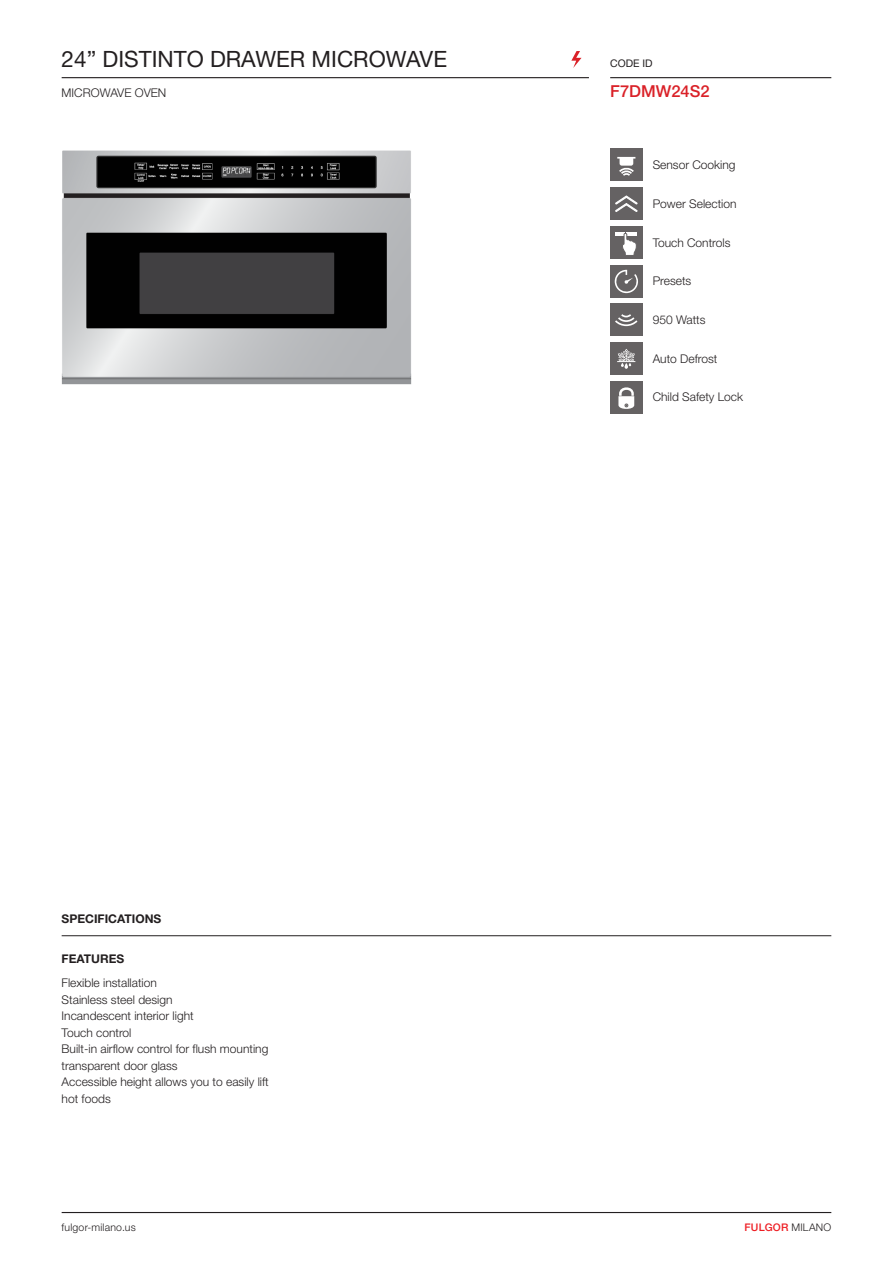
<style>
.page{position:relative;width:893px;height:1263px;background:#fff}
.page>*{position:absolute;margin:0;border:0;box-sizing:border-box;transform-origin:0 0}
.Nome_prodotto_2018{font:22.5px "Helvetica Neue LT Std";color:#231f20}
.Code_id_2018{font:500 16.5px "Helvetica Neue LT Std";color:#da2128}
.Testo_descrizioni_20{font:300 12px "Helvetica Neue LT Std";color:#231f20}
.Descrizione_icone_20{font:300 12px "Helvetica Neue LT Std";color:#231f20}
.Titoletti_2018{font:700 12px "Helvetica Neue LT Std";color:#231f20}
.Descrizione_sotto_il{font:300 12px "Helvetica Neue LT Std";color:#231f20}
.t1{font:300 10.5px "Helvetica Neue LT Std";letter-spacing:.02em;color:#231f20}
.t2{font:500 10.5px "Helvetica Neue LT Std";letter-spacing:.02em;color:#ee1d23}
.Code_id__dicitura_so{font:10.5px "Helvetica Neue LT Std";color:#231f20}
.t3{font:300 6.9px "Helvetica Neue LT Std";color:#231f20}
.s1{font-weight:300;color:#231f20}
</style>
<div class="page">
<hr style="left:62px;top:77px;width:527px;height:1px;background:#231f20">
<hr style="left:610px;top:77px;width:221px;height:1px;background:#231f20">
<hr style="left:62px;top:935px;width:769px;height:1px;background:#231f20">
<svg style="left:571px;top:51px;width:10px;height:17px"></svg>
<img style="left:62px;top:150px;width:350px;height:235px">
<div style="left:610px;top:304px;width:32px;height:32px;background:#656263"></div>
<svg style="left:615px;top:314px;width:23px;height:13px"></svg>
<div style="left:610px;top:149px;width:32px;height:32px;background:#656263"></div>
<svg style="left:617px;top:157px;width:19px;height:19px"></svg>
<div style="left:610px;top:188px;width:32px;height:32px;background:#656263"></div>
<svg style="left:615px;top:195px;width:23px;height:17px"></svg>
<div style="left:610px;top:226px;width:32px;height:32px;background:#656263"></div>
<svg style="left:615px;top:232px;width:22px;height:23px"></svg>
<div style="left:610px;top:265px;width:32px;height:32px;background:#656263"></div>
<svg style="left:615px;top:270px;width:23px;height:23px"></svg>
<div style="left:610px;top:343px;width:32px;height:32px;background:#656263"></div>
<svg style="left:617px;top:349px;width:18px;height:20px"></svg>
<div style="left:610px;top:381px;width:32px;height:33px;background:#656263"></div>
<svg style="left:618px;top:387px;width:16px;height:22px"></svg>
<hr style="left:62px;top:1212px;width:769px;height:1px;background:#231f20">
<p class="Nome_prodotto_2018" style="left:62px;top:46px;width:387px">24” DISTINTO DRAWER MICROWAVE</p>
<p class="Descrizione_sotto_il" style="left:62px;top:85px;width:106px">MICROWAVE OVEN</p>
<p class="Code_id__dicitura_so" style="left:610px;top:57px;width:44px">CODE ID</p>
<p class="Code_id_2018" style="left:610px;top:81px;width:101px">F7DMW24S2</p>
<p class="Descrizione_icone_20" style="left:653px;top:158px;width:84px">Sensor Cooking</p>
<p class="Descrizione_icone_20" style="left:653px;top:196px;width:85px">Power Selection</p>
<p class="Descrizione_icone_20" style="left:653px;top:235px;width:79px">Touch Controls</p>
<p class="Descrizione_icone_20" style="left:653px;top:274px;width:40px">Presets</p>
<p class="Descrizione_icone_20" style="left:653px;top:312px;width:54px">950 Watts</p>
<p class="Descrizione_icone_20" style="left:653px;top:351px;width:66px">Auto Defrost</p>
<p class="Descrizione_icone_20" style="left:653px;top:390px;width:92px">Child Safety Lock</p>
<p class="t3" style="left:647px;top:161px;width:49px">Riconoscimento</p>
<p class="t3" style="left:647px;top:199px;width:45px">Power Booster</p>
<p class="t3" style="left:647px;top:354px;width:48px">Scongelamento</p>
<p class="Titoletti_2018" style="left:62px;top:911px;width:101px">SPECIFICATIONS</p>
<p class="Titoletti_2018" style="left:62px;top:951px;width:64px">FEATURES</p>
<p class="Testo_descrizioni_20" style="left:62px;top:975px;width:97px">Flexible installation</p>
<p class="Testo_descrizioni_20" style="left:62px;top:992px;width:112px">Stainless steel design</p>
<p class="Testo_descrizioni_20" style="left:62px;top:1008px;width:134px">Incandescent interior light</p>
<p class="Testo_descrizioni_20" style="left:62px;top:1025px;width:71px">Touch control</p>
<p class="Testo_descrizioni_20" style="left:62px;top:1041px;width:208px">Built-in airflow control for flush mounting</p>
<p class="Testo_descrizioni_20" style="left:62px;top:1058px;width:118px">transparent door glass</p>
<p class="Testo_descrizioni_20" style="left:62px;top:1074px;width:209px">Accessible height allows you to easily lift</p>
<p class="Testo_descrizioni_20" style="left:62px;top:1091px;width:51px">hot foods</p>
<p class="t1" style="left:62px;top:1220px;width:76px">fulgor-milano.us</p>
<p class="t2" style="left:745px;top:1220px;width:88px">FULGOR <span class="s1">MILANO</span></p>
</div>
